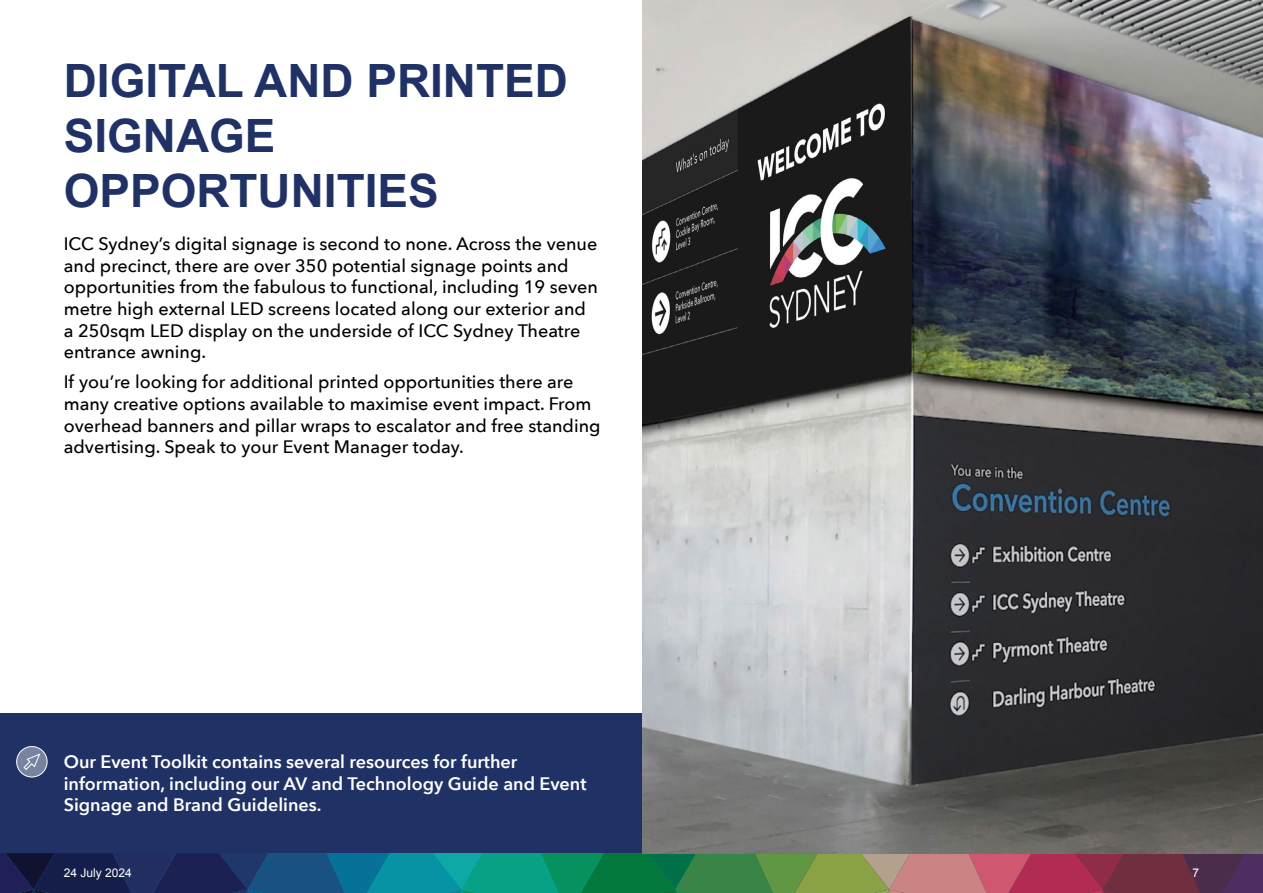
<style>
.page{position:relative;width:1263px;height:893px;background:#fff}
.page>*{position:absolute;margin:0;border:0;box-sizing:border-box;transform-origin:0 0}
.t1{font:700 45.9px/55.1px "Arial";color:#203265}
.t2{font:500 18px/21.6px "Avenir Next";color:#000}
.t3{font:600 18px/21.6px "Avenir Next";color:#fff}
.t4{font:12px "Arial";color:#fff}
</style>
<div class="page">
<svg style="left:0;top:853px;width:1263px;height:40px;background:#455f62"></svg>
<div style="left:0;top:713px;width:671px;height:140px;background:#203265"></div>
<svg style="left:17px;top:746px;width:30px;height:31px"></svg>
<div style="left:16px;top:746px;width:31px;height:31px;border:1px solid #fff;border-radius:50%"></div>
<svg style="left:23px;top:753px;width:18px;height:17px"></svg>
<img style="left:642px;top:0;width:621px;height:853px">
<h1 class="t1" style="left:64px;top:55px;width:506px">DIGITAL AND PRINTED<br>SIGNAGE<br>OPPORTUNITIES</h1>
<p class="t2" style="left:64px;top:233px;width:536px">ICC Sydney’s digital signage is second to none. Across the venue and precinct, there are over 350 potential signage points and opportunities from the fabulous to functional, including 19 seven metre high external LED screens located along our exterior and a 250sqm LED display on the underside of ICC Sydney Theatre entrance awning.</p>
<p class="t2" style="left:64px;top:371px;width:538px">If you’re looking for additional printed opportunities there are many creative options available to maximise event impact. From overhead banners and pillar wraps to escalator and free standing advertising. Speak to your Event Manager today.</p>
<p class="t3" style="left:64px;top:751px;width:524px">Our Event Toolkit contains several resources for further information, including our AV and Technology Guide and Event<br>Signage and Brand Guidelines.</p>
<p class="t4" style="left:64px;top:865px;width:70px">24 July 2024</p>
<p class="t4" style="left:1192px;top:865px;width:8px">7</p>
</div>
